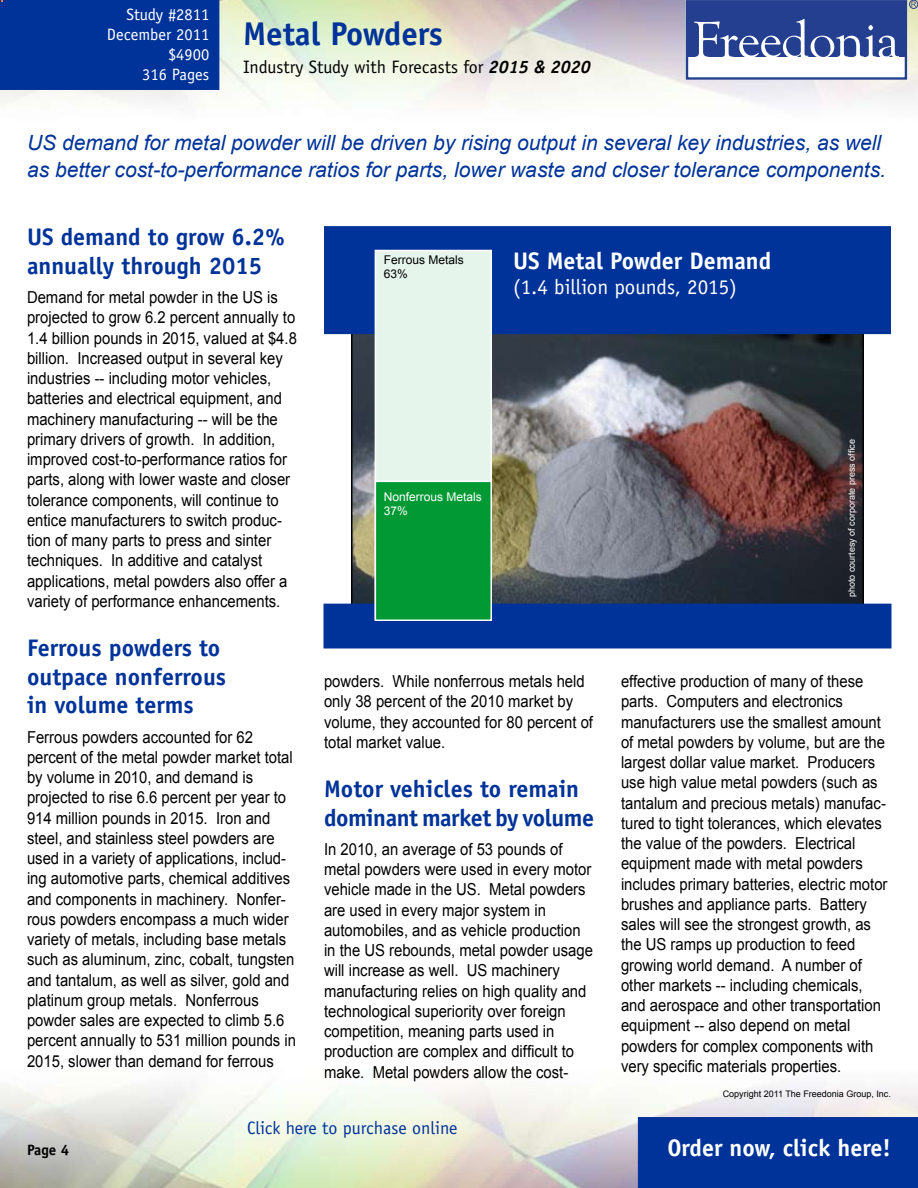
<style>
.page{position:relative;width:918px;height:1188px;background:#fff}
.page>*{position:absolute;margin:0;border:0;box-sizing:border-box;transform-origin:0 0}
.t1{font:700 33px "Officina Sans";color:#039}
.t2{font:700 24px/28.8px "Officina Sans";color:#039}
.t3{font:700 24px/28.8px "Officina Sans";letter-spacing:-.02em;color:#039}
.t4{font:700 24px "Officina Sans";color:#fff}
.t5{font:italic 21px/27px "Arial";color:#039}
.t6{font:21px "Officina Sans";color:#fff}
.t7{font:18px "Officina Sans";color:#000}
.t8{font:18px "Officina Sans";color:#039}
.t9{font:16.5px/20.2px "Arial";color:#000;scale:.9 1}
.t10{font:16.5px/19.8px "Officina Sans";color:#fff;text-align:right}
.t11{font:700 15px "Officina Sans";color:#000}
.t12{font:12px/14.2px "Arial";color:#fff}
.t13{font:12px/14.2px "Arial";color:#000}
.t14{font:9px "Arial";color:#000}
.t15{font:9px "Arial";color:#fff}
.s1{font-weight:700;font-style:italic}
</style>
<div class="page">
<div style="left:638px;top:1117px;width:280px;height:71px;background:#039"></div>
<div style="left:686px;top:0;width:221px;height:80px;border:2px solid #243e90"></div>
<div style="left:687px;top:1px;width:218px;height:56px;background:#243e90"></div>
<svg style="left:694px;top:19px;width:205px;height:38px"></svg>
<div style="left:909px;top:0;width:9px;height:9px;border:1px solid #243e90;border-radius:50%"></div>
<svg style="left:911px;top:2px;width:5px;height:5px"></svg>
<img style="left:354px;top:334px;width:507px;height:270px">
<div style="left:325px;top:227px;width:565px;height:106px;background:#039"></div>
<div style="left:324px;top:226px;width:567px;height:108px;border:2px solid #039"></div>
<div style="left:0;top:0;width:219px;height:90px;background:#039"></div>
<div style="left:324px;top:604px;width:567px;height:44px;background:#039"></div>
<div style="left:375px;top:250px;width:116px;height:369px;background:#e6f5eb"></div>
<div style="left:375px;top:250px;width:117px;height:370px;border:2px solid #fff"></div>
<div style="left:375px;top:481px;width:116px;height:139px;background:#093"></div>
<div style="left:375px;top:481px;width:117px;height:140px;border:2px solid #fff"></div>
<p class="t10" style="left:107px;top:5px;width:104px">Study #2811<br>December 2011 $4900<br>316 Pages</p>
<h1 class="t1" style="left:243px;top:13px;width:201px">Metal Powders</h1>
<p class="t7" style="left:243px;top:57px;width:349px">Industry Study with Forecasts for <span class="s1">2015 &amp; 2020</span></p>
<p class="t5" style="left:27px;top:130px;width:861px">US demand for metal powder will be driven by rising output in several key industries, as well as better cost-to-performance ratios for parts, lower waste and closer tolerance components.</p>
<h2 class="t2" style="left:27px;top:222px;width:260px">US demand to grow 6.2% annually through 2015</h2>
<p class="t9" style="left:27px;top:287px;width:301px">Demand for metal powder in the US is projected to grow 6.2 percent annually to 1.4 billion pounds in 2015, valued at $4.8 billion. Increased output in several key industries -- including motor vehicles, batteries and electrical equipment, and machinery manufacturing -- will be the primary drivers of growth. In addition, improved cost-to-performance ratios for parts, along with lower waste and closer tolerance components, will continue to entice manufacturers to switch produc&shy;tion of many parts to press and sinter techniques. In additive and catalyst applications, metal powders also offer a variety of performance enhancements.</p>
<h2 class="t2" style="left:27px;top:633px;width:201px">Ferrous powders to outpace nonferrous in volume terms</h2>
<p class="t9" style="left:27px;top:727px;width:300px">Ferrous powders accounted for 62 percent of the metal powder market total by volume in 2010, and demand is projected to rise 6.6 percent per year to 914 million pounds in 2015. Iron and steel, and stainless steel powders are used in a variety of applications, includ&shy;ing automotive parts, chemical additives and components in machinery. Nonfer&shy;rous powders encompass a much wider variety of metals, including base metals such as aluminum, zinc, cobalt, tungsten and tantalum, as well as silver, gold and platinum group metals. Nonferrous powder sales are expected to climb 5.6 percent annually to 531 million pounds in 2015, slower than demand for ferrous</p>
<p class="t13" style="left:384px;top:253px;width:82px">Ferrous Metals<br>63%</p>
<h2 class="t4" style="left:513px;top:245px;width:260px">US Metal Powder Demand</h2>
<p class="t6" style="left:513px;top:274px;width:226px">(1.4 billion pounds, 2015)</p>
<p class="t12" style="left:384px;top:490px;width:100px">Nonferrous Metals<br>37%</p>
<p class="t15" style="left:846px;top:597px;width:160px;rotate:-90deg">photo courtesy of corporate press office</p>
<p class="t9" style="left:324px;top:671px;width:300px">powders. While nonferrous metals held only 38 percent of the 2010 market by volume, they accounted for 80 percent of total market value.</p>
<h2 class="t3" style="left:324px;top:774px;width:272px">Motor vehicles to remain dominant market by volume</h2>
<p class="t9" style="left:324px;top:839px;width:300px">In 2010, an average of 53 pounds of metal powders were used in every motor vehicle made in the US. Metal powders are used in every major system in automobiles, and as vehicle production in the US rebounds, metal powder usage will increase as well. US machinery manufacturing relies on high quality and technological superiority over foreign competition, meaning parts used in production are complex and difficult to make. Metal powders allow the cost-</p>
<p class="t9" style="left:621px;top:671px;width:298px">effective production of many of these parts. Computers and electronics manufacturers use the smallest amount of metal powders by volume, but are the largest dollar value market. Producers use high value metal powders (such as tantalum and precious metals) manufac&shy;tured to tight tolerances, which elevates the value of the powders. Electrical equipment made with metal powders includes primary batteries, electric motor brushes and appliance parts. Battery sales will see the strongest growth, as the US ramps up production to feed growing world demand. A number of other markets -- including chemicals, and aerospace and other transportation equipment -- also depend on metal powders for complex components with very specific materials properties.</p>
<p class="t14" style="left:723px;top:1088px;width:170px">Copyright 2011 The Freedonia Group, Inc.</p>
<p class="t8" style="left:247px;top:1117px;width:212px">Click here to purchase online</p>
<p class="t11" style="left:27px;top:1140px;width:31px">Page</p>
<h2 class="t4" style="left:667px;top:1133px;width:225px">Order now, click here!</h2>
</div>
